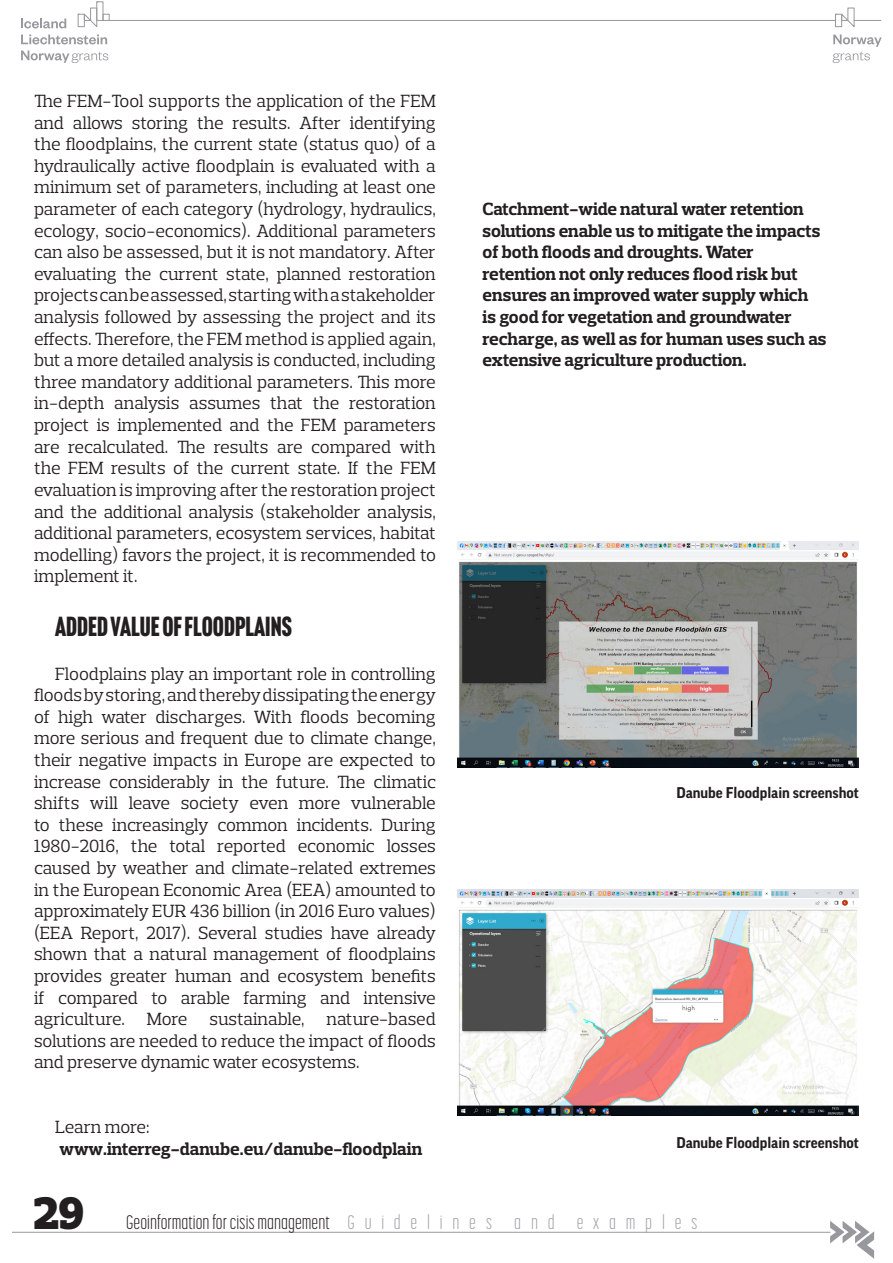
<style>
.page{position:relative;width:893px;height:1263px;background:#fff}
.page>*{position:absolute;margin:0;border:0;box-sizing:border-box;transform-origin:0 0}
.t1{font:900 46.5px "Prelo Slab";color:#231f20}
.srodtytul{font:27px "Headline Gothic ATF";color:#231f20}
.t2{font:300 19.5px "Korolev Compressed";color:#231f20}
.glowny{font:18px/21.6px "Prelo Slab";letter-spacing:-.01em;color:#231f20;text-align:justify}
.eciecie{font:700 18px/21.6px "Prelo Slab";letter-spacing:-.01em;color:#231f20}
.zdjecia{font:700 15px "Good Pro";color:#231f20}
.s1{color:#a0a1a5}
</style>
<div class="page">
<svg style="left:21px;top:19px;width:45px;height:9px"></svg>
<svg style="left:21px;top:35px;width:86px;height:9px"></svg>
<svg style="left:21px;top:50px;width:87px;height:13px"></svg>
<svg style="left:833px;top:35px;width:49px;height:28px"></svg>
<div style="left:103px;top:14px;width:7px;height:7px;border:1px solid #97999c"></div>
<div style="left:96px;top:1px;width:7px;height:20px;border:1px solid #97999c"></div>
<svg style="left:78px;top:1px;width:20px;height:27px"></svg>
<hr style="left:109px;top:20px;width:726px;height:1px;background:#97999c">
<svg style="left:835px;top:7px;width:46px;height:21px"></svg>
<hr style="left:12px;top:1232px;width:818px;height:1px;background:#97999c">
<svg style="left:830px;top:1221px;width:44px;height:38px"></svg>
<img style="left:457px;top:541px;width:402px;height:226px">
<img style="left:457px;top:889px;width:402px;height:226px">
<p class="glowny" style="left:34px;top:90px;width:403px">The FEM-Tool supports the application of the FEM and allows storing the results. After identifying the floodplains, the current state (status quo) of a hydraulically active floodplain is evaluated with a minimum set of parameters, including at least one parameter of each category (hydrology, hydraulics, ecology, socio-economics). Additional parameters can also be assessed, but it is not mandatory. After evaluating the current state, planned restoration projects can be assessed, starting with a stakeholder analysis followed by assessing the project and its effects. Therefore, the FEM method is applied again, but a more detailed analysis is conducted, including three mandatory additional parameters. This more in-depth analysis assumes that the restoration project is implemented and the FEM parameters are recalculated. The results are compared with the FEM results of the current state. If the FEM evaluation is improving after the restoration project and the additional analysis (stakeholder analysis, additional parameters, ecosystem services, habitat modelling) favors the project, it is recommended to implement it.</p>
<p class="srodtytul" style="left:55px;top:611px;width:238px">ADDED VALUE OF FLOODPLAINS</p>
<p class="glowny" style="left:34px;top:663px;width:403px;text-indent:21px">Floodplains play an important role in controlling floods by storing, and thereby dissipating the energy of high water discharges. With floods becoming more serious and frequent due to climate change, their negative impacts in Europe are expected to increase considerably in the future. The climatic shifts will leave society even more vulnerable to these increasingly common incidents. During 1980-2016, the total reported economic losses caused by weather and climate-related extremes in the European Economic Area (EEA) amounted to approximately EUR 436 billion (in 2016 Euro values) (EEA Report, 2017). Several studies have already shown that a natural management of floodplains provides greater human and ecosystem benefits if compared to arable farming and intensive agriculture. More sustainable, nature-based solutions are needed to reduce the impact of floods and preserve dynamic water ecosystems.</p>
<p class="glowny" style="left:55px;top:1116px;width:96px">Learn more:</p>
<p class="eciecie" style="left:60px;top:1138px;width:364px">www.interreg-danube.eu/danube-floodplain</p>
<p class="eciecie" style="left:483px;top:198px;width:345px">Catchment-wide natural water retention solutions enable us to mitigate the impacts of both floods and droughts. Water retention not only reduces flood risk but ensures an improved water supply which<br>is good for vegetation and groundwater recharge, as well as for human uses such as extensive agriculture production.</p>
<p class="zdjecia" style="left:676px;top:784px;width:184px">Danube Floodplain screenshot</p>
<p class="zdjecia" style="left:676px;top:1134px;width:184px">Danube Floodplain screenshot</p>
<h1 class="t1" style="left:34px;top:1184px;width:52px">29</h1>
<p class="t2" style="left:126px;top:1211px;width:573px">Geoinformation for cisis management <span class="s1">G u i d e l i n e s a n d e x a m p l e s</span></p>
</div>
